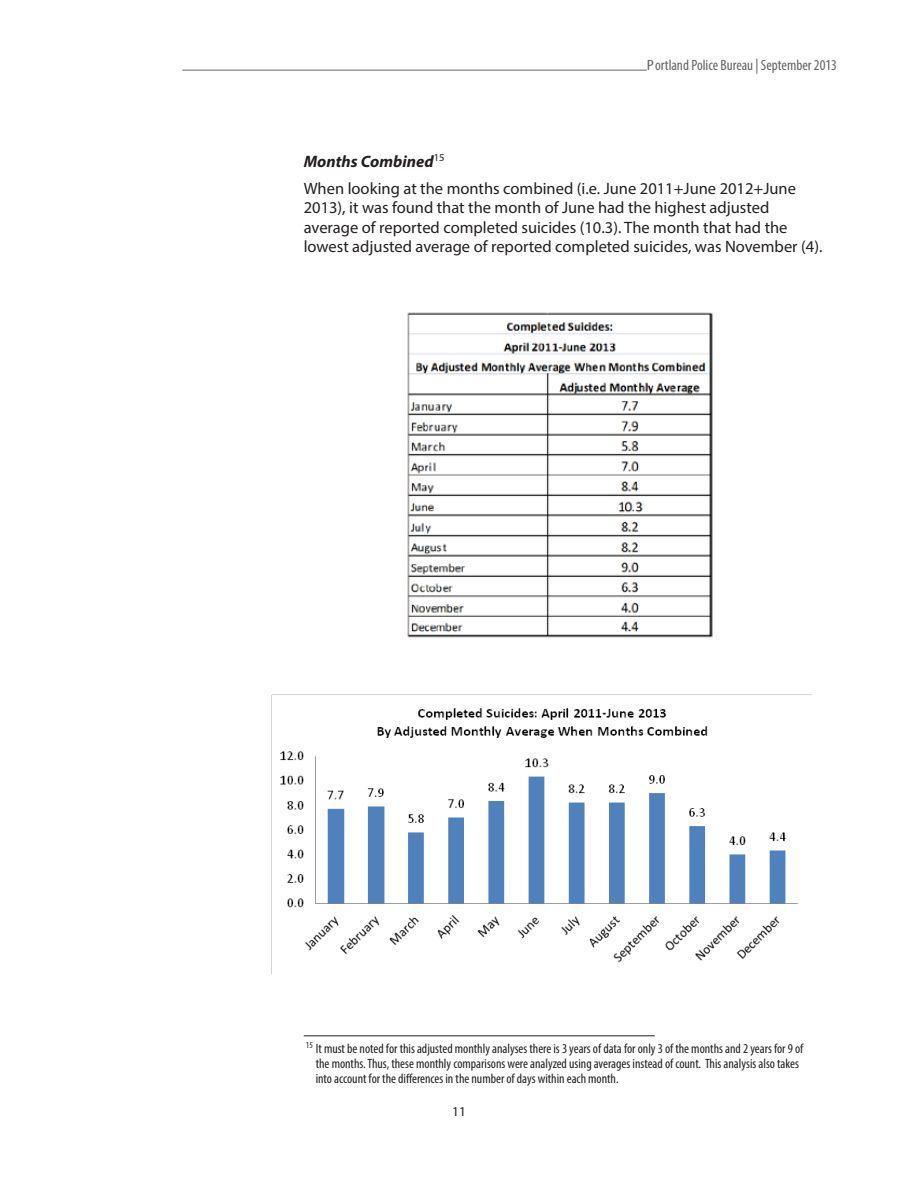
<style>
.page{position:relative;width:918px;height:1188px;background:#fff}
.page>*{position:absolute;margin:0;border:0;box-sizing:border-box;transform-origin:0 0}
.Paragraph{font:16.5px/19.5px "Myriad Pro";color:#231f20}
.Paragraph-2{font:italic 700 16.5px "Myriad Pro";color:#231f20}
.t1{font:condensed 15px "Myriad Pro";color:#636366;scale:1.18 1}
.Footnote2{font:condensed 13.5px/15px "Myriad Pro";color:#231f20}
.t2{font:13.5px "Myriad Pro";color:#231f20}
</style>
<div class="page">
<hr style="left:182px;top:70px;width:465px;height:1px;background:#636366">
<img style="left:271px;top:695px;width:527px;height:279px">
<hr style="left:304px;top:1035px;width:351px;height:1px;background:#231f20">
<img style="left:407px;top:312px;width:306px;height:326px">
<p class="t1" style="left:647px;top:56px;width:163px">Portland Police Bureau | September 2013</p>
<p class="Paragraph-2" style="left:304px;top:151px;width:142px">Months Combined<sup>15</sup></p>
<p class="Paragraph" style="left:304px;top:178px;width:520px">When looking at the months combined (i.e. June 2011+June 2012+June 2013), it was found that the month of June had the highest adjusted average of reported completed suicides (10.3). The month that had the lowest adjusted average of reported completed suicides, was November (4).</p>
<p class="Footnote2" style="left:316px;top:1041px;width:489px;text-indent:-10px"><sup>15</sup> It must be noted for this adjusted monthly analyses there is 3 years of data for only 3 of the months and 2 years for 9 of the months. Thus, these monthly comparisons were analyzed using averages instead of count. This analysis also takes into account for the differences in the number of days within each month.</p>
<p class="t2" style="left:452px;top:1103px;width:15px">11</p>
</div>
